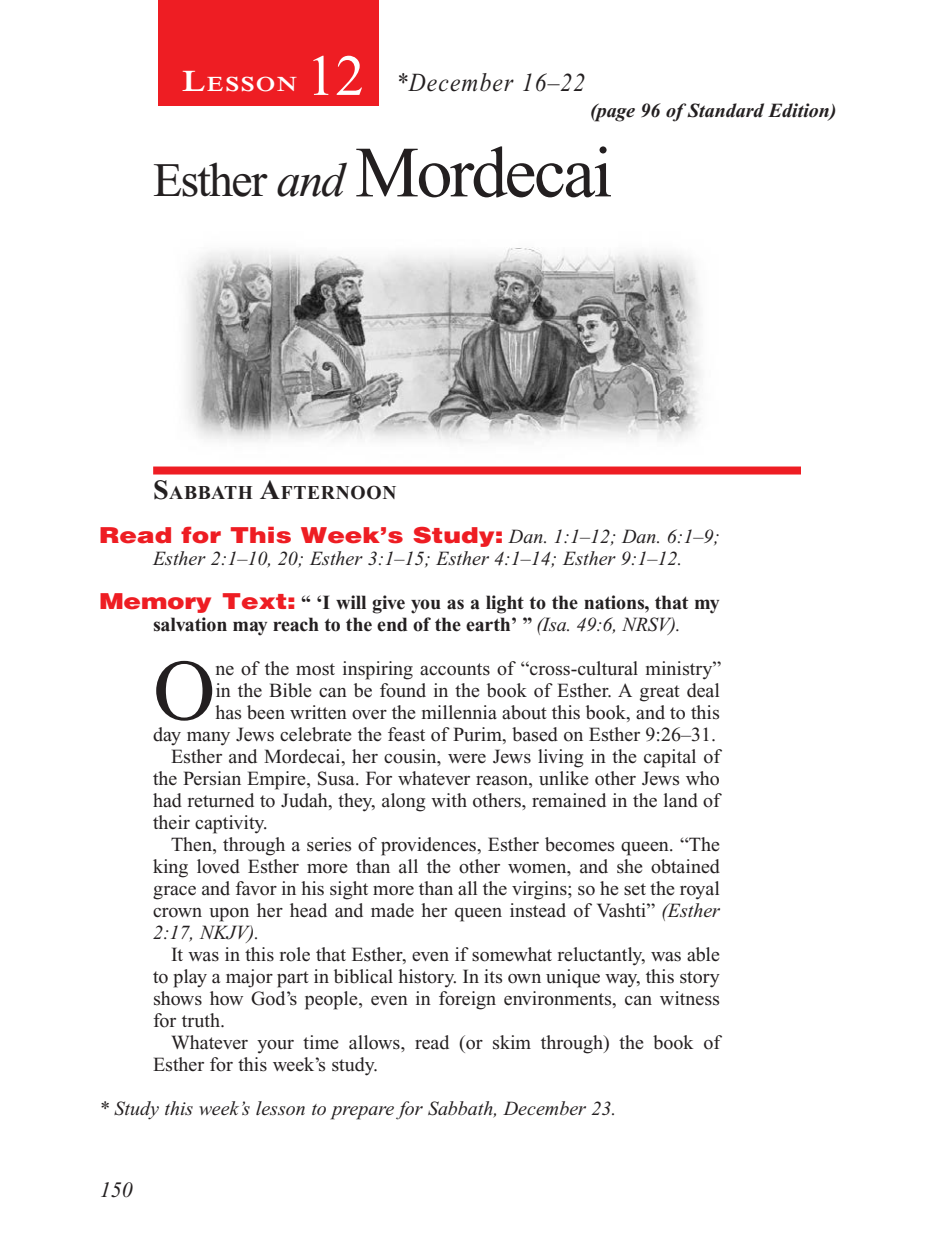
<style>
.page{position:relative;width:936px;height:1260px;background:#fff}
.page>*{position:absolute;margin:0;border:0;box-sizing:border-box;transform-origin:0 0}
.Body_Drop_Cap{font:86.4px "Times New Roman PS Std";color:#231f20}
.Lesson_Head_SA{font:72px "Times New Roman PS Std";color:#231f20}
.Lesson_Number{font:58px "Times New Roman PS Std";color:#fff}
.Lesson_Dates{font:italic 26px "Times New Roman PS Std";letter-spacing:.05em;color:#231f20;scale:.9 1}
.Question{font:900 22px "Helvetica LT Std";color:#ee1d23;scale:1.2 1}
.PageNumbers{font:italic 22px "Times New Roman PS Std";color:#231f20}
.Lesson_Start_Head{font:600 21px "Times NRMT Std";letter-spacing:.07em;color:#fff;scale:1.1 1}
.Body{font:20px/22px "Times New Roman PS Std";color:#231f20;text-align:justify}
.Body_Drop_Cap-2{font:20px/22px "Times New Roman PS Std";color:#231f20;text-align:right}
.Question-2{font:italic 20px "Times New Roman PS Std";color:#231f20}
.Question-3{font:700 20px/22px "Times New Roman PS Std";letter-spacing:-.01em;color:#231f20}
.Page_from_SE{font:italic 700 20px "Times New Roman PS Std";color:#231f20}
.Sabbath_Afternoon_He{font:700 19.6px "Times New Roman PS Std";letter-spacing:.035em;color:#231f20}
.s1{font-size:30px}
.s2{font-size:48px}
.s3{font-style:italic;font-size:48px}
.s4{font-size:28px}
.s5{font-family:"Times New Roman PS Std";font-weight:400;font-style:italic;font-size:20px;color:#231f20}
.s6{font-family:"Helvetica LT Std";font-weight:900;font-size:22px;color:#ee1d23}
.s7{font-weight:400;font-style:italic}
.s8{font-style:italic}
</style>
<div class="page">
<div style="left:158px;top:1px;width:221px;height:105px;background:#ee1d23"></div>
<div style="left:153px;top:467px;width:648px;height:8px;background:#ee1d23"></div>
<img style="left:186px;top:247px;width:515px;height:196px">
<p class="Lesson_Number" style="left:306px;top:44px;width:59px">12</p>
<p class="Lesson_Start_Head" style="left:182px;top:72px;width:106px"><span class="s1">L</span>ESSON</p>
<p class="Lesson_Dates" style="left:396px;top:68px;width:212px">*December 16–22</p>
<p class="Page_from_SE" style="left:590px;top:100px;width:248px">(page 96 of Standard Edition)</p>
<p class="Lesson_Head_SA" style="left:153px;top:133px;width:461px"><span class="s2">Esther</span> <span class="s3">and</span> Mordecai</p>
<p class="Sabbath_Afternoon_He" style="left:153px;top:482px;width:245px"><span class="s4">S</span>ABBATH <span class="s4">A</span>FTERNOON</p>
<p class="Question" style="left:99px;top:521px;width:519px">Read for This Week’s Study: <span class="s5">Dan. 1:1–12; Dan. 6:1–9;</span></p>
<p class="Question-2" style="left:153px;top:548px;width:531px">Esther 2:1–10, 20; Esther 3:1–15; Esther 4:1–14; Esther 9:1–12.</p>
<p class="Question-3" style="left:153px;top:592px;width:568px;text-indent:-54px"><span class="s6">Memory Text:</span> “ ‘I will give you as a light to the nations, that my salvation may reach to the end of the earth’ ” <span class="s7">(Isa. 49:6, NRSV).</span></p>
<p class="Body_Drop_Cap" style="left:153px;top:644px;width:64px">O</p>
<p class="Body_Drop_Cap-2" style="left:153px;top:658px;width:570px">ne of the most inspiring accounts of “cross-cultural ministry”<br>in the Bible can be found in the book of Esther. A great deal<br>has been written over the millennia about this book, and to this<br>day many Jews celebrate the feast of Purim, based on Esther 9:26–31.</p>
<p class="Body" style="left:153px;top:746px;width:569px;text-indent:18px">Esther and Mordecai, her cousin, were Jews living in the capital of the Persian Empire, Susa. For whatever reason, unlike other Jews who had returned to Judah, they, along with others, remained in the land of their captivity.</p>
<p class="Body" style="left:153px;top:834px;width:569px;text-indent:18px">Then, through a series of providences, Esther becomes queen. “The king loved Esther more than all the other women, and she obtained grace and favor in his sight more than all the virgins; so he set the royal crown upon her head and made her queen instead of Vashti” <span class="s8">(Esther 2:17, NKJV).</span></p>
<p class="Body" style="left:153px;top:944px;width:568px;text-indent:18px">It was in this role that Esther, even if somewhat reluctantly, was able to play a major part in biblical history. In its own unique way, this story shows how God’s people, even in foreign environments, can witness for truth.</p>
<p class="Body" style="left:153px;top:1032px;width:569px;text-indent:18px">Whatever your time allows, read (or skim through) the book of<br>Esther for this week’s study.</p>
<p class="Question-2" style="left:99px;top:1098px;width:519px">* Study this week’s lesson to prepare for Sabbath, December 23.</p>
<p class="PageNumbers" style="left:100px;top:1178px;width:34px">150</p>
</div>
